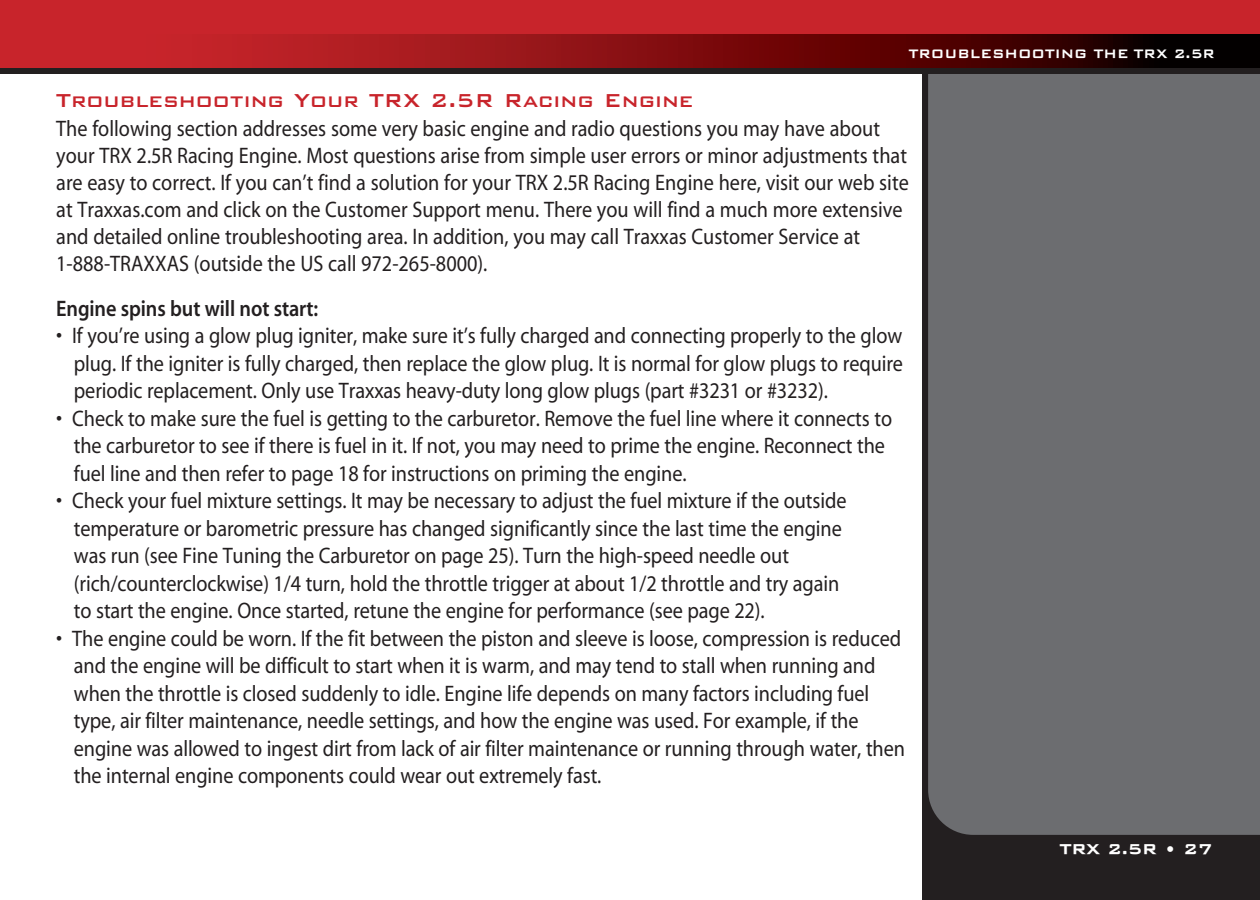
<style>
.page{position:relative;width:1260px;height:900px;background:#fff}
.page>*{position:absolute;margin:0;border:0;box-sizing:border-box;transform-origin:0 0}
.t1{font:25px "Bank Gothic Medium BT";color:#c8242b;scale:.95 1}
.t2{font:22.5px/27.5px "Myriad";letter-spacing:-.005em;color:#231f20;scale:.95 1}
.t3{font:22.5px/27px "Myriad";letter-spacing:-.005em;color:#231f20;scale:.9 1}
.t4{font:600 22.5px "Myriad";letter-spacing:-.005em;color:#231f20;scale:.9 1}
.t5{font:18.75px "Bank Gothic Bold BT";letter-spacing:-.01em;color:#fff}
.t6{font:16.25px "Bank Gothic Semi Bold BT";color:#fff;scale:.95 1}
</style>
<div class="page">
<div style="left:922px;top:11px;width:338px;height:889px;background:#231f20"></div>
<div style="left:928px;top:74px;width:332px;height:761px;background:#6c6d70"></div>
<div style="left:0;top:51px;width:1260px;height:22px;background:#231f20"></div>
<div style="left:0;top:0;width:1260px;height:65px;background:#c8242b"></div>
<svg style="left:0;top:35px;width:1260px;height:33px"></svg>
<p class="t6" style="left:909px;top:43px;width:324px">TROUBLESHOOTING THE TRX 2.5R</p>
<p class="t1" style="left:56px;top:83px;width:672px">Troubleshooting Your TRX 2.5R Racing Engine</p>
<p class="t3" style="left:56px;top:117px;width:949px">The following section addresses some very basic engine and radio questions you may have about your TRX 2.5R Racing Engine. Most questions arise from simple user errors or minor adjustments that are easy to correct. If you can’t find a solution for your TRX 2.5R Racing Engine here, visit our web site at Traxxas.com and click on the Customer Support menu. There you will find a much more extensive and detailed online troubleshooting area. In addition, you may call Traxxas Customer Service at 1-888-TRAXXAS (outside the US call 972-265-8000).</p>
<p class="t4" style="left:56px;top:300px;width:292px">Engine spins but will not start:</p>
<p class="t2" style="left:74px;top:324px;width:874px;text-align:justify;text-indent:-18px">• If you’re using a glow plug igniter, make sure it’s fully charged and connecting properly to the glow plug. If the igniter is fully charged, then replace the glow plug. It is normal for glow plugs to require periodic replacement. Only use Traxxas heavy-duty long glow plugs (part #3231 or #3232).</p>
<p class="t2" style="left:74px;top:406px;width:863px;text-indent:-18px">• Check to make sure the fuel is getting to the carburetor. Remove the fuel line where it connects to the carburetor to see if there is fuel in it. If not, you may need to prime the engine. Reconnect the fuel line and then refer to page 18 for instructions on priming the engine.</p>
<p class="t2" style="left:74px;top:489px;width:815px;text-indent:-18px">• Check your fuel mixture settings. It may be necessary to adjust the fuel mixture if the outside temperature or barometric pressure has changed significantly since the last time the engine was run (see Fine Tuning the Carburetor on page 25). Turn the high-speed needle out (rich/counterclockwise) 1/4 turn, hold the throttle trigger at about 1/2 throttle and try again to start the engine. Once started, retune the engine for performance (see page 22).</p>
<p class="t2" style="left:74px;top:626px;width:876px;text-indent:-18px">• The engine could be worn. If the fit between the piston and sleeve is loose, compression is reduced and the engine will be difficult to start when it is warm, and may tend to stall when running and when the throttle is closed suddenly to idle. Engine life depends on many factors including fuel type, air filter maintenance, needle settings, and how the engine was used. For example, if the engine was allowed to ingest dirt from lack of air filter maintenance or running through water, then the internal engine components could wear out extremely fast.</p>
<p class="t5" style="left:1060px;top:837px;width:154px">TRX 2.5R • 27</p>
</div>
